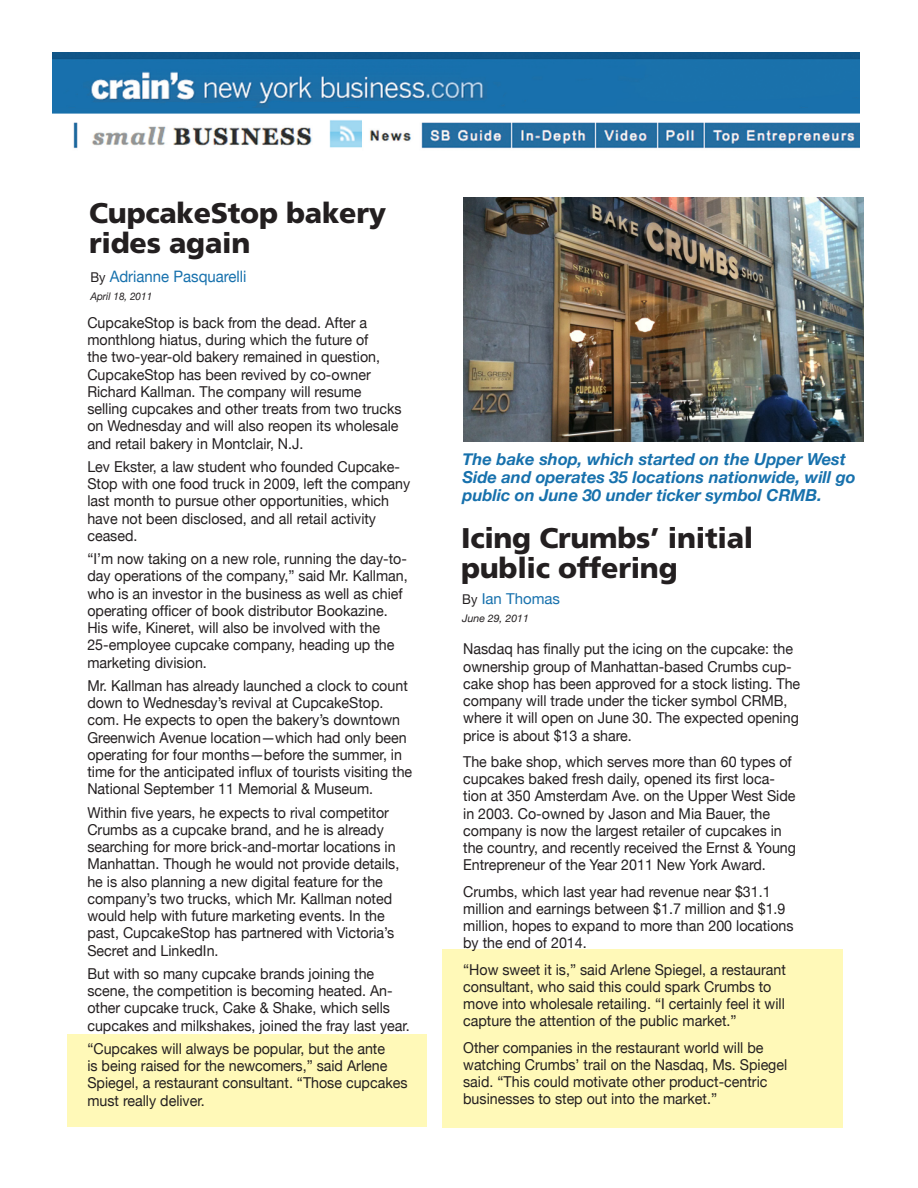
<style>
.page{position:relative;width:918px;height:1188px;background:#fff}
.page>*{position:absolute;margin:0;border:0;box-sizing:border-box;transform-origin:0 0}
.t1{font:900 28.5px/30px "Frutiger";letter-spacing:-.01em;color:#231f20}
.t2{font:italic 700 16.5px/18px "Helvetica Neue";color:#1771ad}
.t3{font:15.75px "Helvetica Neue";color:#1771ad;scale:.95 1}
.t4{font:15px/17.2px "Helvetica Neue";color:#231f20;scale:.95 1}
.t5{font:15px "Helvetica Neue";color:#1771ad}
.t6{font:italic 10.5px "Helvetica Neue";color:#231f20;scale:.95 1}
.t7{font:italic 10.5px "Helvetica Neue";color:#231f20}
.s1{font-size:13.5px;color:#231f20}
</style>
<div class="page">
<div style="left:442px;top:950px;width:401px;height:178px;background:#fff9b8"></div>
<div style="left:68px;top:1034px;width:359px;height:92px;background:#fff9b8"></div>
<img style="left:464px;top:198px;width:399px;height:244px">
<img style="left:52px;top:53px;width:808px;height:96px">
<img style="left:326px;top:117px;width:35px;height:32px">
<h1 class="t1" style="left:89px;top:197px;width:298px">CupcakeStop bakery rides again</h1>
<p class="t3" style="left:90px;top:267px;width:166px"><span class="s1">By</span> Adrianne Pasquarelli</p>
<p class="t6" style="left:90px;top:290px;width:67px">April 18, 2011</p>
<p class="t4" style="left:87px;top:314px;width:332px">CupcakeStop is back from the dead. After a monthlong hiatus, during which the future of<br>the two-year-old bakery remained in question, CupcakeStop has been revived by co-owner Richard Kallman. The company will resume selling cupcakes and other treats from two trucks on Wednesday and will also reopen its wholesale and retail bakery in Montclair, N.J.</p>
<p class="t4" style="left:87px;top:458px;width:341px">Lev Ekster, a law student who founded Cupcake-Stop with one food truck in 2009, left the company last month to pursue other opportunities, which have not been disclosed, and all retail activity ceased.</p>
<p class="t4" style="left:87px;top:550px;width:339px">“I’m now taking on a new role, running the day-to&shy;day operations of the company,” said Mr. Kallman, who is an investor in the business as well as chief operating officer of book distributor Bookazine.<br>His wife, Kineret, will also be involved with the 25-employee cupcake company, heading up the marketing division.</p>
<p class="t4" style="left:87px;top:677px;width:344px">Mr. Kallman has already launched a clock to count down to Wednesday’s revival at CupcakeStop. com. He expects to open the bakery’s downtown Greenwich Avenue location—which had only been operating for four months—before the summer, in time for the anticipated influx of tourists visiting the National September 11 Memorial &amp; Museum.</p>
<p class="t4" style="left:87px;top:803px;width:330px">Within five years, he expects to rival competitor Crumbs as a cupcake brand, and he is already searching for more brick-and-mortar locations in Manhattan. Though he would not provide details, he is also planning a new digital feature for the company’s two trucks, which Mr. Kallman noted would help with future marketing events. In the past, CupcakeStop has partnered with Victoria’s Secret and LinkedIn.</p>
<p class="t4" style="left:87px;top:965px;width:341px">But with so many cupcake brands joining the scene, the competition is becoming heated. An&shy;other cupcake truck, Cake &amp; Shake, which sells cupcakes and milkshakes, joined the fray last year.</p>
<p class="t4" style="left:87px;top:1040px;width:339px">“Cupcakes will always be popular, but the ante<br>is being raised for the newcomers,” said Arlene Spiegel, a restaurant consultant. “Those cupcakes must really deliver.</p>
<p class="t2" style="left:462px;top:450px;width:395px">The bake shop, which started on the Upper West<br>Side and operates 35 locations nationwide, will go public on June 30 under ticker symbol CRMB.</p>
<h1 class="t1" style="left:461px;top:522px;width:294px">Icing Crumbs’ initial public offering</h1>
<p class="t5" style="left:462px;top:589px;width:99px"><span class="s1">By</span> Ian Thomas</p>
<p class="t7" style="left:462px;top:612px;width:68px">June 29, 2011</p>
<p class="t4" style="left:463px;top:640px;width:356px">Nasdaq has finally put the icing on the cupcake: the ownership group of Manhattan-based Crumbs cup&shy;cake shop has been approved for a stock listing. The company will trade under the ticker symbol CRMB, where it will open on June 30. The expected opening price is about $13 a share.</p>
<p class="t4" style="left:463px;top:753px;width:352px">The bake shop, which serves more than 60 types of cupcakes baked fresh daily, opened its first loca&shy;tion at 350 Amsterdam Ave. on the Upper West Side in 2003. Co-owned by Jason and Mia Bauer, the company is now the largest retailer of cupcakes in the country, and recently received the Ernst &amp; Young Entrepreneur of the Year 2011 New York Award.</p>
<p class="t4" style="left:463px;top:882px;width:349px">Crumbs, which last year had revenue near $31.1 million and earnings between $1.7 million and $1.9 million, hopes to expand to more than 200 locations by the end of 2014.</p>
<p class="t4" style="left:463px;top:960px;width:341px">“How sweet it is,” said Arlene Spiegel, a restaurant consultant, who said this could spark Crumbs to move into wholesale retailing. “I certainly feel it will capture the attention of the public market.”</p>
<p class="t4" style="left:463px;top:1038px;width:343px">Other companies in the restaurant world will be watching Crumbs’ trail on the Nasdaq, Ms. Spiegel said. “This could motivate other product-centric businesses to step out into the market.”</p>
</div>
